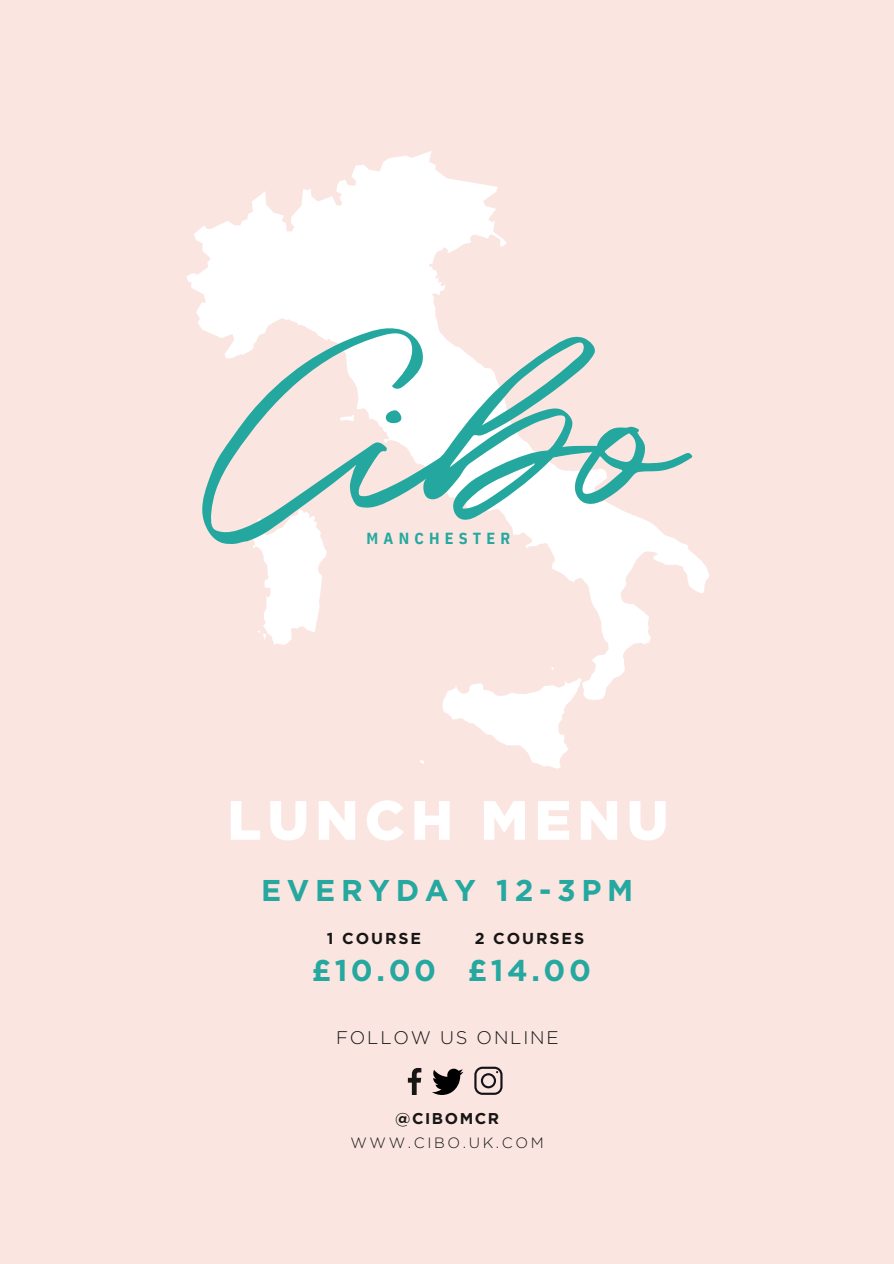
<style>
.page{position:relative;width:894px;height:1264px;background:#fff}
.page>*{position:absolute;margin:0;border:0;box-sizing:border-box;transform-origin:0 0}
.t1{font:900 55.2px "Gotham";letter-spacing:.11em;color:#fff}
.t2{font:700 30px "Gotham";letter-spacing:.19em;color:#25a89f}
.t3{font:300 18.3px "Gotham";letter-spacing:.1em;color:#171615}
.t4{font:700 16.05px "IBM Plex Sans Cond";letter-spacing:.325em;color:#25a89f}
.t5{font:700 15.9px "Gotham";letter-spacing:.12em;color:#171615}
.t6{font:700 15.6px "Gotham";letter-spacing:.1em;color:#171615}
.t7{font:300 14.85px "Gotham";letter-spacing:.175em;color:#171615}
</style>
<div class="page">
<div style="left:0;top:0;width:893px;height:1263px;background:#fae5e1"></div>
<svg style="left:186px;top:151px;width:523px;height:549px"></svg>
<svg style="left:253px;top:544px;width:73px;height:101px"></svg>
<svg style="left:442px;top:678px;width:139px;height:90px"></svg>
<svg style="left:420px;top:760px;width:4px;height:4px"></svg>
<svg style="left:200px;top:325px;width:493px;height:219px"></svg>
<svg style="left:408px;top:1068px;width:13px;height:26px"></svg>
<svg style="left:432px;top:1068px;width:31px;height:26px"></svg>
<svg style="left:474px;top:1066px;width:29px;height:28px"></svg>
<p class="t4" style="left:366px;top:527px;width:145px">MANCHESTER</p>
<p class="t1" style="left:227px;top:788px;width:442px">LUNCH MENU</p>
<p class="t2" style="left:261px;top:872px;width:373px">EVERYDAY 12-3PM</p>
<p class="t5" style="left:327px;top:929px;width:96px">1 COURSE</p>
<p class="t5" style="left:474px;top:929px;width:111px">2 COURSES</p>
<p class="t2" style="left:311px;top:953px;width:126px">£10.00</p>
<p class="t2" style="left:467px;top:953px;width:125px">£14.00</p>
<p class="t3" style="left:336px;top:1027px;width:224px">FOLLOW US ONLINE</p>
<p class="t6" style="left:395px;top:1109px;width:106px">@CIBOMCR</p>
<p class="t7" style="left:350px;top:1135px;width:195px">WWW.CIBO.UK.COM</p>
</div>
